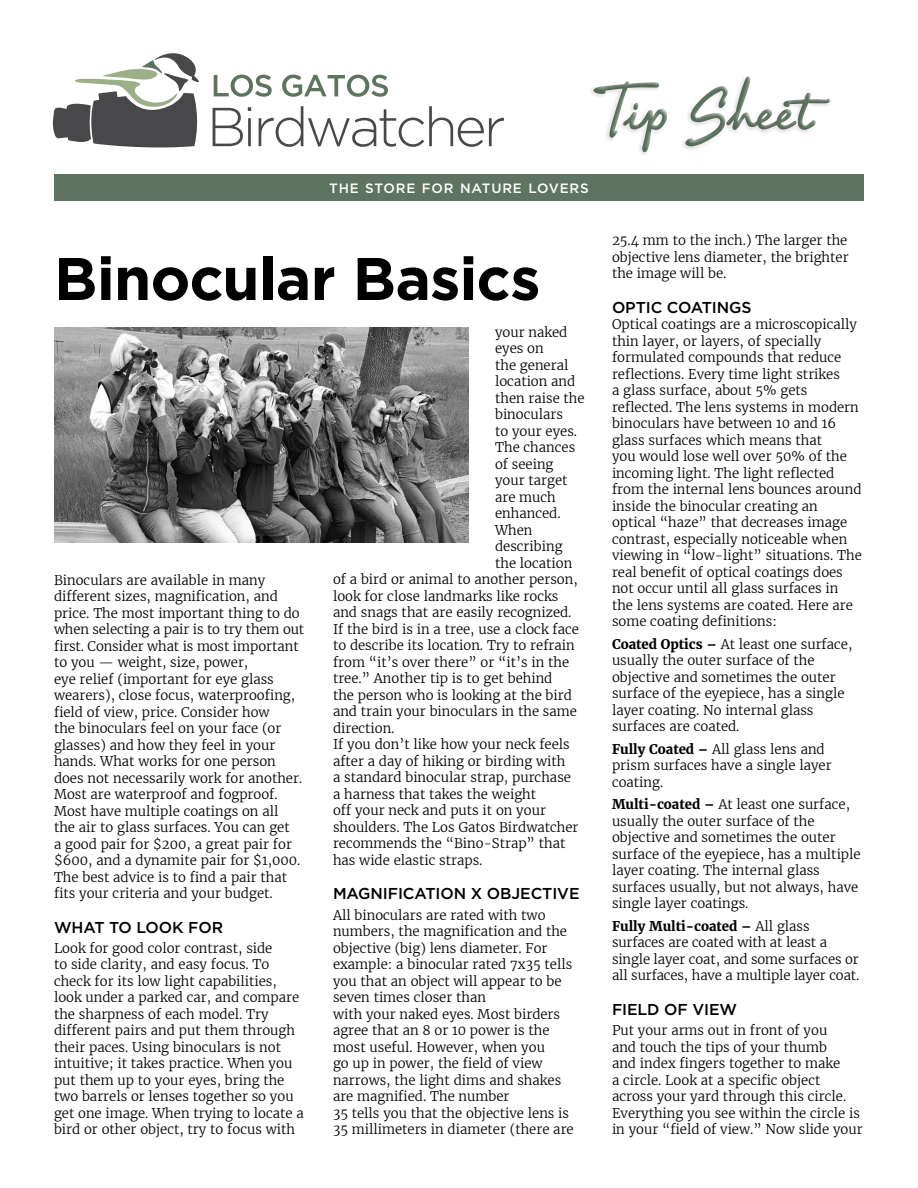
<style>
.page{position:relative;width:918px;height:1188px;background:#fff}
.page>*{position:absolute;margin:0;border:0;box-sizing:border-box;transform-origin:0 0}
.t1{font:700 60px "Gotham";letter-spacing:-.015em;color:#000}
.subhead-spacing_Comp{font:500 15.75px "Gotham";letter-spacing:-.005em;color:#000}
.bodyText-spacing_Com{font:500 15.75px "Gotham";letter-spacing:-.005em;color:#000}
.t2{font:500 13.5px "Gotham";letter-spacing:.06em;color:#fff}
.bodyText-spacing_Com-2{font:300 13.2px/16.5px "Merriweather";color:#000}
.bodyText-spacing_SL{font:300 13.2px/16.5px "Merriweather";color:#000}
.s1{font-weight:700}
</style>
<div class="page">
<div style="left:588px;top:73px;width:245px;height:85px;background:#000;opacity:.1"></div>
<div style="left:54px;top:174px;width:810px;height:27px;background:#5e7461"></div>
<svg style="left:214px;top:75px;width:58px;height:22px"></svg>
<svg style="left:282px;top:75px;width:106px;height:22px"></svg>
<svg style="left:213px;top:107px;width:38px;height:39px"></svg>
<hr style="left:248px;top:118px;width:3px;height:28px;background:#48484a">
<svg style="left:259px;top:106px;width:245px;height:41px"></svg>
<svg style="left:52px;top:53px;width:148px;height:94px"></svg>
<img style="left:54px;top:327px;width:414px;height:216px">
<p class="t2" style="left:329px;top:179px;width:261px">THE STORE FOR NATURE LOVERS</p>
<p class="t1" style="left:54px;top:239px;width:488px">Binocular Basics</p>
<p class="bodyText-spacing_Com-2" style="left:54px;top:571px;width:252px">Binoculars are available in many different sizes, magnification, and price. The most important thing to do when selecting a pair is to try them out first. Consider what is most important to you — weight, size, power,<br>eye relief (important for eye glass wearers), close focus, waterproofing, field of view, price. Consider how<br>the binoculars feel on your face (or glasses) and how they feel in your hands. What works for one person does not necessarily work for another.<br>Most are waterproof and fogproof.<br>Most have multiple coatings on all<br>the air to glass surfaces. You can get<br>a good pair for $200, a great pair for $600, and a dynamite pair for $1,000.<br>The best advice is to find a pair that fits your criteria and your budget.</p>
<p class="subhead-spacing_Comp" style="left:54px;top:917px;width:171px">WHAT TO LOOK FOR</p>
<p class="bodyText-spacing_Com-2" style="left:54px;top:940px;width:251px">Look for good color contrast, side<br>to side clarity, and easy focus. To check for its low light capabilities, look under a parked car, and compare the sharpness of each model. Try different pairs and put them through their paces. Using binoculars is not intuitive; it takes practice. When you put them up to your eyes, bring the two barrels or lenses together so you get one image. When trying to locate a bird or other object, try to focus with</p>
<p class="bodyText-spacing_Com-2" style="left:495px;top:324px;width:74px">your naked</p>
<p class="bodyText-spacing_Com-2" style="left:495px;top:340px;width:50px">eyes on</p>
<p class="bodyText-spacing_Com-2" style="left:495px;top:357px;width:75px">the general</p>
<p class="bodyText-spacing_Com-2" style="left:495px;top:373px;width:82px">location and</p>
<p class="bodyText-spacing_Com-2" style="left:495px;top:390px;width:91px">then raise the</p>
<p class="bodyText-spacing_Com-2" style="left:495px;top:406px;width:69px">binoculars</p>
<p class="bodyText-spacing_Com-2" style="left:495px;top:423px;width:84px">to your eyes.</p>
<p class="bodyText-spacing_Com-2" style="left:495px;top:439px;width:82px">The chances</p>
<p class="bodyText-spacing_Com-2" style="left:495px;top:456px;width:60px">of seeing</p>
<p class="bodyText-spacing_Com-2" style="left:495px;top:472px;width:74px">your target</p>
<p class="bodyText-spacing_Com-2" style="left:495px;top:489px;width:62px">are much</p>
<p class="bodyText-spacing_Com-2" style="left:495px;top:505px;width:67px">enhanced.</p>
<p class="bodyText-spacing_Com-2" style="left:495px;top:522px;width:39px">When</p>
<p class="bodyText-spacing_Com-2" style="left:495px;top:538px;width:69px">describing</p>
<p class="bodyText-spacing_Com-2" style="left:495px;top:555px;width:79px">the location</p>
<p class="bodyText-spacing_Com-2" style="left:333px;top:571px;width:246px">of a bird or animal to another person,</p>
<p class="bodyText-spacing_Com-2" style="left:333px;top:588px;width:227px">look for close landmarks like rocks</p>
<p class="bodyText-spacing_Com-2" style="left:333px;top:604px;width:240px">and snags that are easily recognized.</p>
<p class="bodyText-spacing_Com-2" style="left:333px;top:621px;width:247px">If the bird is in a tree, use a clock face</p>
<p class="bodyText-spacing_Com-2" style="left:333px;top:637px;width:243px">to describe its location. Try to refrain</p>
<p class="bodyText-spacing_Com-2" style="left:333px;top:654px;width:238px">from “it’s over there” or “it’s in the</p>
<p class="bodyText-spacing_Com-2" style="left:333px;top:670px;width:221px">tree.” Another tip is to get behind</p>
<p class="bodyText-spacing_Com-2" style="left:333px;top:687px;width:240px">the person who is looking at the bird</p>
<p class="bodyText-spacing_Com-2" style="left:333px;top:703px;width:245px">and train your binoculars in the same</p>
<p class="bodyText-spacing_Com-2" style="left:333px;top:720px;width:63px">direction.</p>
<p class="bodyText-spacing_Com-2" style="left:333px;top:736px;width:247px">If you don’t like how your neck feels after a day of hiking or birding with<br>a standard binocular strap, purchase a harness that takes the weight<br>off your neck and puts it on your shoulders. The Los Gatos Birdwatcher recommends the “Bino-Strap” that has wide elastic straps.</p>
<p class="subhead-spacing_Comp" style="left:333px;top:884px;width:248px">MAGNIFICATION X OBJECTIVE</p>
<p class="bodyText-spacing_Com-2" style="left:333px;top:906px;width:241px">All binoculars are rated with two numbers, the magnification and the objective (big) lens diameter. For example: a binocular rated 7x35 tells you that an object will appear to be seven times closer than</p>
<p class="bodyText-spacing_Com-2" style="left:333px;top:1005px;width:230px">with your naked eyes. Most birders agree that an 8 or 10 power is the most useful. However, when you go up in power, the field of view narrows, the light dims and shakes are magnified. The number</p>
<p class="bodyText-spacing_Com-2" style="left:333px;top:1104px;width:242px">35 tells you that the objective lens is<br>35 millimeters in diameter (there are</p>
<p class="bodyText-spacing_Com-2" style="left:612px;top:232px;width:238px;text-align:justify">25.4 mm to the inch.) The larger the objective lens diameter, the brighter the image will be.</p>
<p class="bodyText-spacing_Com" style="left:612px;top:297px;width:141px">OPTIC COATINGS</p>
<p class="bodyText-spacing_SL" style="left:612px;top:316px;width:251px">Optical coatings are a microscopically thin layer, or layers, of specially formulated compounds that reduce reflections. Every time light strikes<br>a glass surface, about 5% gets reflected. The lens systems in modern binoculars have between 10 and 16 glass surfaces which means that<br>you would lose well over 50% of the incoming light. The light reflected from the internal lens bounces around inside the binocular creating an optical “haze” that decreases image contrast, especially noticeable when viewing in “low-light” situations. The real benefit of optical coatings does not occur until all glass surfaces in the lens systems are coated. Here are some coating definitions:</p>
<p class="bodyText-spacing_SL" style="left:612px;top:636px;width:242px"><span class="s1">Coated Optics –</span> At least one surface, usually the outer surface of the objective and sometimes the outer surface of the eyepiece, has a single layer coating. No internal glass surfaces are coated.</p>
<p class="bodyText-spacing_SL" style="left:612px;top:741px;width:221px"><span class="s1">Fully Coated –</span> All glass lens and prism surfaces have a single layer coating.</p>
<p class="bodyText-spacing_SL" style="left:612px;top:796px;width:250px"><span class="s1">Multi-coated –</span> At least one surface, usually the outer surface of the objective and sometimes the outer surface of the eyepiece, has a multiple layer coating. The internal glass surfaces usually, but not always, have single layer coatings.</p>
<p class="bodyText-spacing_Com-2" style="left:612px;top:918px;width:249px"><span class="s1">Fully Multi-coated –</span> All glass surfaces are coated with at least a single layer coat, and some surfaces or all surfaces, have a multiple layer coat.</p>
<p class="subhead-spacing_Comp" style="left:612px;top:999px;width:127px">FIELD OF VIEW</p>
<p class="bodyText-spacing_Com-2" style="left:612px;top:1022px;width:252px">Put your arms out in front of you<br>and touch the tips of your thumb<br>and index fingers together to make<br>a circle. Look at a specific object across your yard through this circle.<br>Everything you see within the circle is in your “field of view.” Now slide your</p>
</div>
